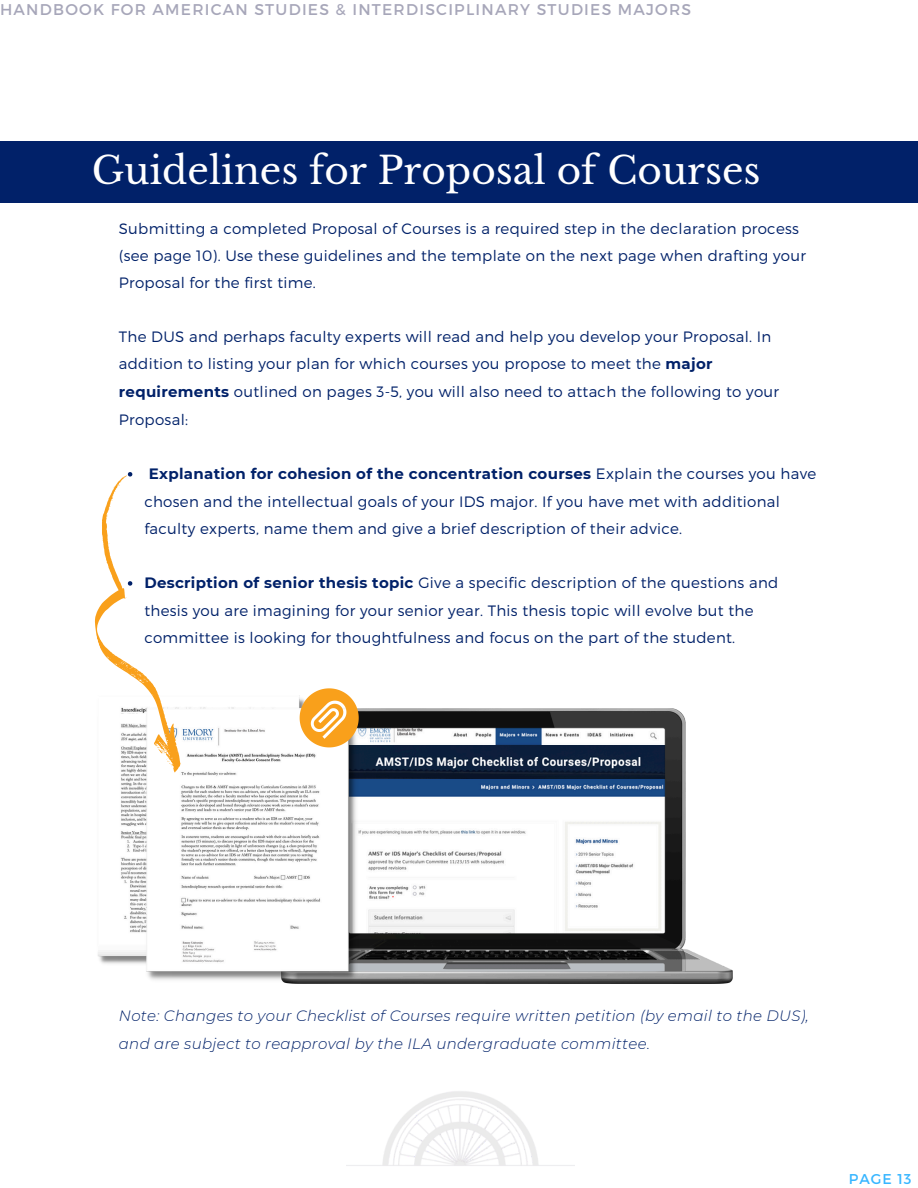
<style>
.page{position:relative;width:918px;height:1188px;background:#fff}
.page>*{position:absolute;margin:0;border:0;box-sizing:border-box;transform-origin:0 0}
.t1{font:37.5px "Libre Baskerville";color:#fff}
.t2{font:15.6px "Montserrat";letter-spacing:.08em;color:#3f3e67}
.t3{font:300 15px/27.6px "Montserrat";letter-spacing:.02em;color:#012169}
.t4{font:italic 300 15px/28.2px "Montserrat";letter-spacing:.02em;color:#012169}
.t5{font:14.25px "Montserrat";letter-spacing:.07em;color:#38b6ff}
.s1{font-weight:700}
</style>
<div class="page">
<div style="left:0;top:141px;width:918px;height:61px;background:#012169"></div>
<img style="left:359px;top:708px;width:374px;height:276px">
<img style="left:98px;top:783px;width:45px;height:181px">
<img style="left:143px;top:783px;width:216px;height:201px">
<svg style="left:94px;top:472px;width:265px;height:311px"></svg>
<img style="left:347px;top:1091px;width:228px;height:75px">
<p class="t2" style="left:0;top:0;width:693px">HANDBOOK FOR AMERICAN STUDIES &amp; INTERDISCIPLINARY STUDIES MAJORS</p>
<p class="t1" style="left:92px;top:148px;width:670px">Guidelines for Proposal of Courses</p>
<p class="t3" style="left:119px;top:214px;width:689px;line-height:27px">Submitting a completed Proposal of Courses is a required step in the declaration process (see page 10). Use these guidelines and the template on the next page when drafting your<br>Proposal for the first time.</p>
<p class="t3" style="left:119px;top:322px;width:662px">The DUS and perhaps faculty experts will read and help you develop your Proposal. In addition to listing your plan for which courses you propose to meet the <span class="s1">major requirements</span> outlined on pages 3-5, you will also need to attach the following to your Proposal:</p>
<p class="t3" style="left:144px;top:459px;width:673px;text-indent:5px"><span class="s1">Explanation for cohesion of the concentration courses</span> Explain the courses you have chosen and the intellectual goals of your IDS major. If you have met with additional faculty experts, name them and give a brief description of their advice.</p>
<p class="t3" style="left:144px;top:568px;width:636px"><span class="s1">Description of senior thesis topic</span> Give a specific description of the questions and thesis you are imagining for your senior year. This thesis topic will evolve but the committee is looking for thoughtfulness and focus on the part of the student.</p>
<p class="t4" style="left:119px;top:1002px;width:692px">Note: Changes to your Checklist of Courses require written petition (by email to the DUS), and are subject to reapproval by the ILA undergraduate committee.</p>
<p class="t5" style="left:849px;top:1170px;width:64px">PAGE 13</p>
</div>
